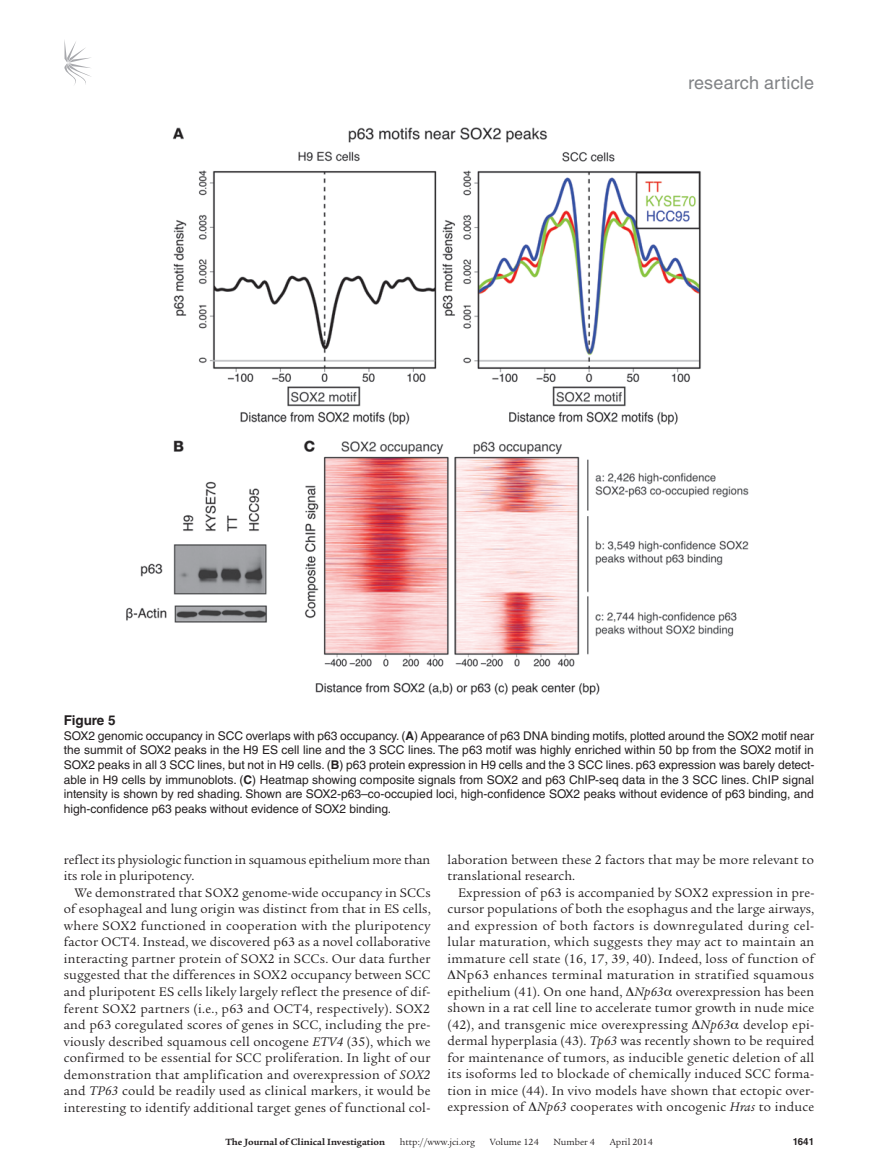
<style>
.page{position:relative;width:878px;height:1175px;background:#fff}
.page>*{position:absolute;margin:0;border:0;box-sizing:border-box;transform-origin:0 0}
.t1{font:18px "Helvetica LT Std";letter-spacing:.01em;color:#808285}
.t2{font:13.5px/16.5px "Legacy Serif Std";letter-spacing:.01em;color:#231f20}
.t3{font:700 13.5px "Helvetica LT Std";color:#231f20}
.t4{font:12px/14.7px "Helvetica LT Std";color:#231f20;text-align:justify}
.t5{font:9.75px "Legacy Serif Std";color:#231f20}
.t6{font:700 9.75px "Legacy Serif Std";color:#231f20}
.t7{font:700 9.75px "Helvetica LT Std";color:#231f20}
.s1{font-weight:700}
.s2{font-style:italic}
</style>
<div class="page">
<svg style="left:64px;top:40px;width:27px;height:45px"></svg>
<img style="left:126px;top:127px;width:623px;height:568px">
<h1 class="t1" style="left:688px;top:73px;width:127px">research article</h1>
<p class="t3" style="left:64px;top:712px;width:53px">Figure 5</p>
<p class="t4" style="left:64px;top:728px;width:752px">SOX2 genomic occupancy in SCC overlaps with p63 occupancy. (<span class="s1">A</span>) Appearance of p63 DNA binding motifs, plotted around the SOX2 motif near the summit of SOX2 peaks in the H9 ES cell line and the 3 SCC lines. The p63 motif was highly enriched within 50 bp from the SOX2 motif in SOX2 peaks in all 3 SCC lines, but not in H9 cells. (<span class="s1">B</span>) p63 protein expression in H9 cells and the 3 SCC lines. p63 expression was barely detect&shy;able in H9 cells by immunoblots. (<span class="s1">C</span>) Heatmap showing composite signals from SOX2 and p63 ChIP-seq data in the 3 SCC lines. ChIP signal intensity is shown by red shading. Shown are SOX2-p63–co-occupied loci, high-confidence SOX2 peaks without evidence of p63 binding, and high-confidence p63 peaks without evidence of SOX2 binding.</p>
<p class="t2" style="left:64px;top:851px;width:368px">reflect its physiologic function in squamous epithelium more than its role in pluripotency.</p>
<p class="t2" style="left:64px;top:884px;width:368px;text-align:justify;text-indent:11px">We demonstrated that SOX2 genome-wide occupancy in SCCs of esophageal and lung origin was distinct from that in ES cells, where SOX2 functioned in cooperation with the pluripotency factor OCT4. Instead, we discovered p63 as a novel collaborative interacting partner protein of SOX2 in SCCs. Our data further suggested that the differences in SOX2 occupancy between SCC and pluripotent ES cells likely largely reflect the presence of dif&shy;ferent SOX2 partners (i.e., p63 and OCT4, respectively). SOX2 and p63 coregulated scores of genes in SCC, including the pre&shy;viously described squamous cell oncogene <span class="s2">ETV4</span> (35), which we confirmed to be essential for SCC proliferation. In light of our demonstration that amplification and overexpression of <span class="s2">SOX2 </span>and <span class="s2">TP63</span> could be readily used as clinical markers, it would be interesting to identify additional target genes of functional col-</p>
<p class="t2" style="left:447px;top:851px;width:368px">laboration between these 2 factors that may be more relevant to translational research.</p>
<p class="t2" style="left:447px;top:884px;width:368px;text-align:right">Expression of p63 is accompanied by SOX2 expression in pre&shy;cursor populations of both the esophagus and the large airways, and expression of both factors is downregulated during cel&shy;lular maturation, which suggests they may act to maintain an immature cell state (16, 17, 39, 40). Indeed, loss of function of Np63 enhances terminal maturation in stratified squamous epithelium (41). On one hand, <span class="s2">Np63</span> overexpression has been shown in a rat cell line to accelerate tumor growth in nude mice (42), and transgenic mice overexpressing <span class="s2">Np63</span> develop epi&shy;dermal hyperplasia (43). <span class="s2">Tp63</span> was recently shown to be required for maintenance of tumors, as inducible genetic deletion of all its isoforms led to blockade of chemically induced SCC forma&shy;tion in mice (44). In vivo models have shown that ectopic over&shy;expression of <span class="s2">Np63</span> cooperates with oncogenic <span class="s2">Hras</span> to induce</p>
<p class="t6" style="left:225px;top:1135px;width:161px">The Journal of Clinical Investigation</p>
<p class="t5" style="left:400px;top:1136px;width:77px">http://www.jci.org</p>
<p class="t5" style="left:489px;top:1136px;width:50px">Volume 124</p>
<p class="t5" style="left:553px;top:1136px;width:43px">Number 4</p>
<p class="t5" style="left:609px;top:1136px;width:45px">April 2014</p>
<p class="t7" style="left:792px;top:1135px;width:23px">1641</p>
</div>
